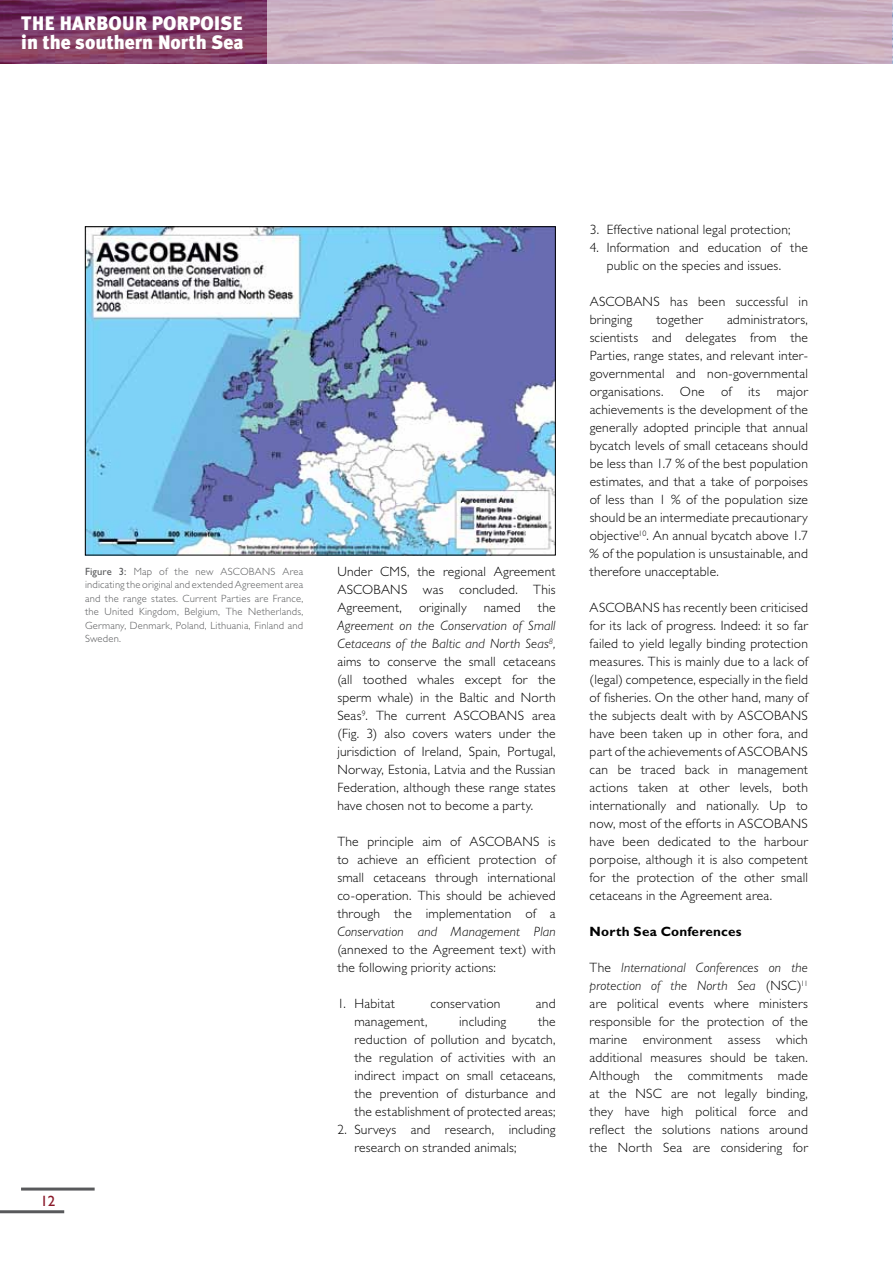
<style>
.page{position:relative;width:893px;height:1263px;background:#fff}
.page>*{position:absolute;margin:0;border:0;box-sizing:border-box;transform-origin:0 0}
.t1{font:900 19.5px/19.5px "Meta Plus";color:#fff}
.t2{font:15px "Gill Sans Std";color:#891828}
.t3{font:300 13.5px/18px "Gill Sans Std";letter-spacing:.015em;color:#000;text-align:justify}
.t4{font:italic 300 13.5px "Gill Sans Std";letter-spacing:.01em;color:#000}
.t5{font:700 13.5px "Gill Sans Std";letter-spacing:.015em;color:#000}
.t6{font:300 10.5px/13.5px "Gill Sans Std";letter-spacing:.02em;color:#58595b;text-align:justify}
.s1{font-weight:400}
.s2{font-style:italic}
</style>
<div class="page">
<hr style="left:21px;top:1187px;width:74px;height:3px;background:#58595b">
<hr style="left:0;top:1210px;width:64px;height:3px;background:#58595b">
<img style="left:0;top:0;width:267px;height:64px">
<svg style="left:267px;top:0;width:625px;height:64px;background:#caafc0"></svg>
<img style="left:87px;top:228px;width:467px;height:325px">
<div style="left:85px;top:226px;width:471px;height:329px;border:1px solid #000"></div>
<h1 class="t1" style="left:21px;top:13px;width:224px">THE HARBOUR PORPOISE in the southern North Sea</h1>
<p class="t6" style="left:85px;top:565px;width:220px"><span class="s1">Figure 3:</span> Map of the new ASCOBANS Area indicating the original and extended Agreement area and the range states. Current Parties are France, the United Kingdom, Belgium, The Netherlands, Germany, Denmark, Poland, Lithuania, Finland and Sweden.</p>
<p class="t2" style="left:40px;top:1192px;width:16px">12</p>
<p class="t3" style="left:337px;top:563px;width:220px">Under CMS, the regional Agreement ASCOBANS was concluded. This Agreement,</p>
<p class="t3" style="left:419px;top:599px;width:49px">originally</p>
<p class="t3" style="left:484px;top:599px;width:38px">named</p>
<p class="t3" style="left:538px;top:599px;width:19px">the</p>
<p class="t3" style="left:337px;top:617px;width:220px"><span class="s2">Agreement on the Conservation of Small Cetaceans of the Baltic and North Seas</span><sup>8</sup><span class="s2">, </span>aims to conserve the small cetaceans (all toothed whales except for the sperm whale) in the Baltic and North Seas<sup>9</sup>. The current ASCOBANS area (Fig. 3) also covers waters under the jurisdiction of Ireland, Spain, Portugal, Norway, Estonia, Latvia and the Russian Federation, although these range states have chosen not to become a party.</p>
<p class="t3" style="left:337px;top:833px;width:220px">The principle aim of ASCOBANS is to achieve an efficient protection of small cetaceans through international co-operation. This should be achieved through the implementation of a</p>
<p class="t4" style="left:337px;top:924px;width:220px">Conservation and Management Plan</p>
<p class="t3" style="left:337px;top:941px;width:220px">(annexed to the Agreement text) with the following priority actions:</p>
<p class="t3" style="left:337px;top:995px;width:59px">1. Habitat</p>
<p class="t3" style="left:430px;top:995px;width:72px">conservation</p>
<p class="t3" style="left:536px;top:995px;width:21px">and</p>
<p class="t3" style="left:354px;top:1013px;width:75px">management,</p>
<p class="t3" style="left:459px;top:1013px;width:48px">including</p>
<p class="t3" style="left:354px;top:1013px;width:203px;text-indent:184px">the reduction of pollution and bycatch, the regulation of activities with an indirect impact on small cetaceans, the prevention of disturbance and the establishment of protected areas;</p>
<p class="t3" style="left:354px;top:1121px;width:203px;text-indent:-17px">2. Surveys and research, including research on stranded animals;</p>
<p class="t3" style="left:590px;top:221px;width:202px">3. Effective national legal protection;</p>
<p class="t3" style="left:607px;top:239px;width:203px;text-indent:-17px">4. Information and education of the public on the species and issues.</p>
<p class="t3" style="left:590px;top:293px;width:220px">ASCOBANS has been successful in bringing</p>
<p class="t3" style="left:590px;top:311px;width:220px;text-indent:137px">administrators, scientists and delegates from the Parties, range states, and relevant inter&shy;governmental and non-governmental organisations. One of its major achievements is the development of the generally adopted principle that annual bycatch levels of small cetaceans should be less than 1.7 % of the best population estimates, and that a take of porpoises of less than 1 % of the population size should be an intermediate precautionary objective<sup>10</sup>. An annual bycatch above 1.7 % of the population is unsustainable, and therefore unacceptable.</p>
<p class="t3" style="left:590px;top:599px;width:220px">ASCOBANS has recently been criticised for its lack of progress. Indeed: it so far failed to yield legally binding protection measures. This is mainly due to a lack of (legal) competence, especially in the field of fisheries. On the other hand, many of the subjects dealt with by ASCOBANS have been taken up in other fora, and part of the achievements of ASCOBANS can be traced back in management actions taken at other levels, both internationally and nationally. Up to now, most of the efforts in ASCOBANS have been dedicated to the harbour porpoise, although it is also competent for the protection of the other small cetaceans in the Agreement area.</p>
<p class="t5" style="left:590px;top:923px;width:153px">North Sea Conferences</p>
<p class="t3" style="left:590px;top:959px;width:220px">The <span class="s2">International Conferences on the protection of the North Sea</span> (NSC)<sup>11 </sup>are political events where ministers responsible for the protection of the marine environment assess which additional measures should be taken.<br>Although the commitments made at the NSC are not legally binding, they have high political force and reflect the solutions nations around the North Sea are considering for</p>
<p class="t3" style="left:656px;top:311px;width:48px">together</p>
</div>
